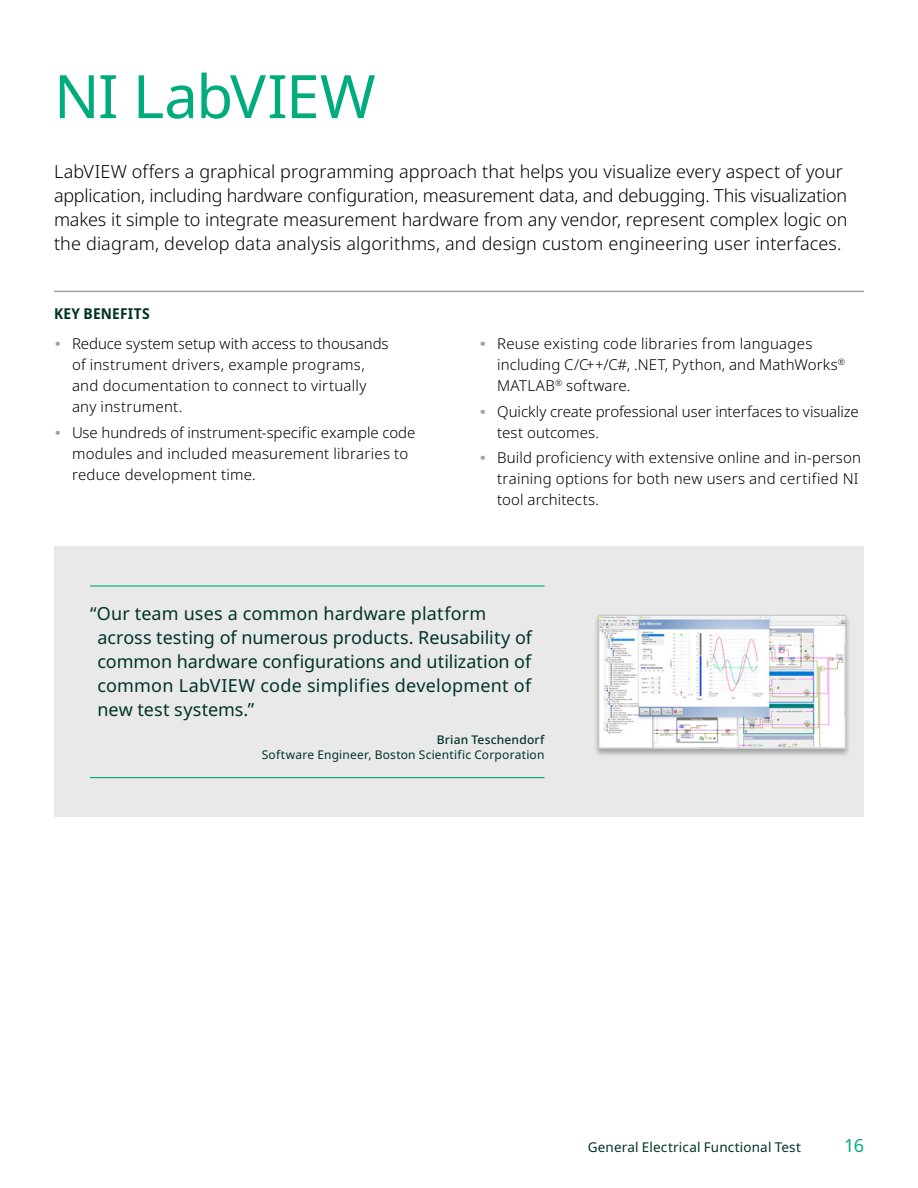
<style>
.page{position:relative;width:918px;height:1188px;background:#fff}
.page>*{position:absolute;margin:0;border:0;box-sizing:border-box;transform-origin:0 0}
.t1{font:60px "Noto Sans";letter-spacing:-.025em;color:#00ac7e}
.t2{font:300 18px/24px "Noto Sans";color:#000}
.t3{font:18px/24px "Noto Sans";color:#003427}
.t4{font:18px "Noto Sans";color:#00ac7e}
.t5{font:300 15px/21px "Noto Sans";letter-spacing:.01em;color:#000}
.t6{font:700 semi-condensed 15px "Noto Sans";letter-spacing:.02em;color:#003427}
.t7{font:13.5px "Noto Sans";letter-spacing:.01em;color:#003427}
.t8{font:12px "Noto Sans";letter-spacing:.015em;color:#003427}
.t9{font:500 12px "Noto Sans";letter-spacing:.015em;color:#003427}
</style>
<div class="page">
<hr style="left:54px;top:291px;width:810px;height:1px;background:#9fa1a4">
<div style="left:54px;top:546px;width:526px;height:271px;background:#e9e9ea"></div>
<hr style="left:90px;top:585px;width:454px;height:2px;background:#00ac7e">
<hr style="left:90px;top:777px;width:454px;height:1px;background:#00ac7e">
<div style="left:580px;top:546px;width:284px;height:271px;background:#e9e9ea"></div>
<div style="left:594px;top:615px;width:257px;height:142px;background:#000;opacity:.3"></div>
<img style="left:600px;top:617px;width:244px;height:129px">
<div style="left:598px;top:615px;width:248px;height:133px;border:1px solid #c7c8ca"></div>
<h1 class="t1" style="left:54px;top:54px;width:323px">NI LabVIEW</h1>
<p class="t2" style="left:54px;top:160px;width:795px">LabVIEW offers a graphical programming approach that helps you visualize every aspect of your application, including hardware configuration, measurement data, and debugging. This visualization makes it simple to integrate measurement hardware from any vendor, represent complex logic on the diagram, develop data analysis algorithms, and design custom engineering user interfaces.</p>
<p class="t6" style="left:54px;top:303px;width:97px">KEY BENEFITS</p>
<p class="t5" style="left:72px;top:334px;width:318px">Reduce system setup with access to thousands of instrument drivers, example programs, and documentation to connect to virtually any instrument.</p>
<p class="t5" style="left:72px;top:422px;width:345px">Use hundreds of instrument-specific example code modules and included measurement libraries to reduce development time.</p>
<p class="t5" style="left:497px;top:334px;width:349px">Reuse existing code libraries from languages including C/C++/C#, .NET, Python, and MathWorks<sup>®<br></sup>MATLAB<sup>®</sup> software.</p>
<p class="t5" style="left:497px;top:401px;width:363px">Quickly create professional user interfaces to visualize test outcomes.</p>
<p class="t5" style="left:497px;top:448px;width:365px">Build proficiency with extensive online and in-person training options for both new users and certified NI tool architects.</p>
<p class="t3" style="left:98px;top:601px;width:436px;text-indent:-8px">“Our team uses a common hardware platform across testing of numerous products. Reusability of common hardware configurations and utilization of common LabVIEW code simplifies development of new test systems.”</p>
<p class="t9" style="left:437px;top:731px;width:109px">Brian Teschendorf</p>
<p class="t8" style="left:262px;top:746px;width:284px">Software Engineer, Boston Scientific Corporation</p>
<p class="t7" style="left:588px;top:1138px;width:215px">General Electrical Functional Test</p>
<p class="t4" style="left:844px;top:1133px;width:21px">16</p>
</div>
